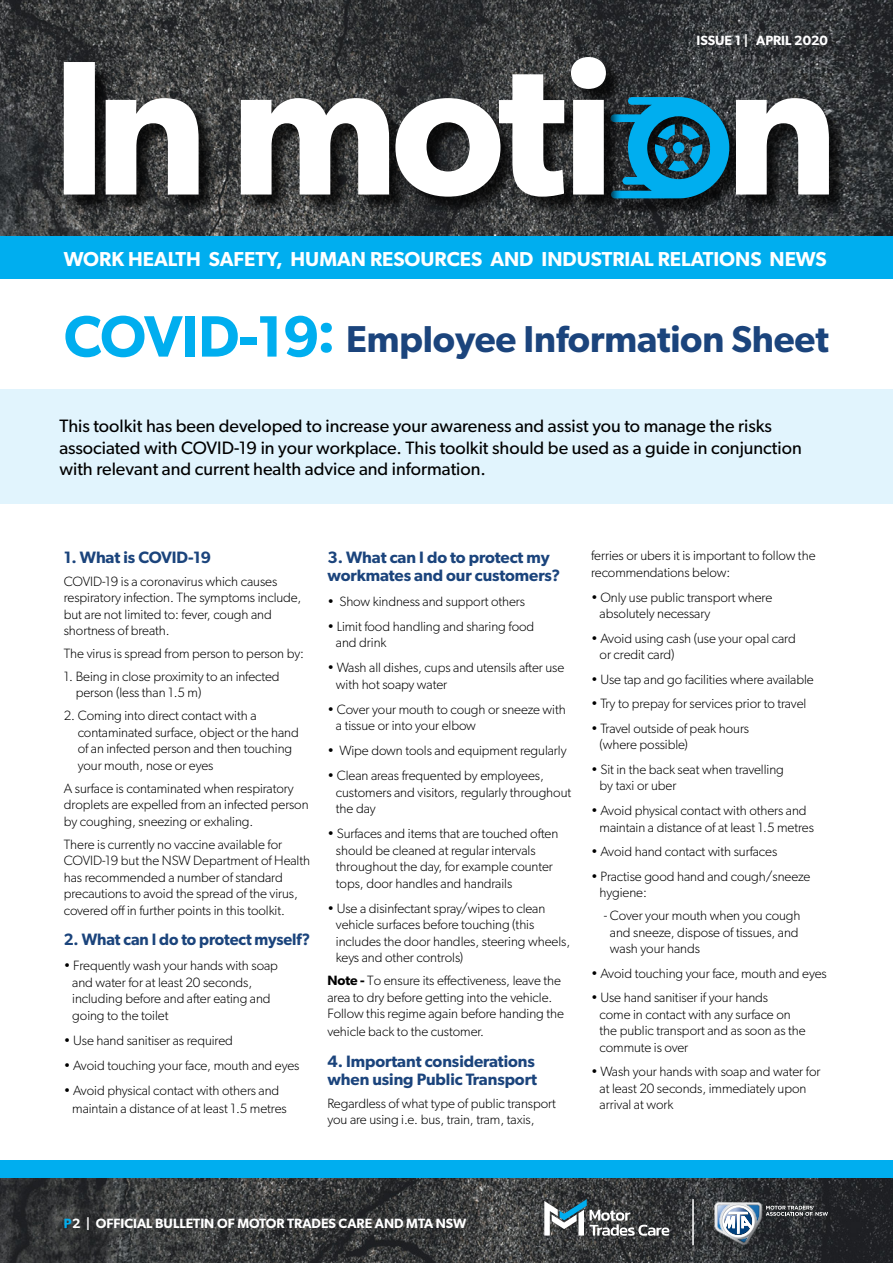
<style>
.page{position:relative;width:893px;height:1263px;background:#fff}
.page>*{position:absolute;margin:0;border:0;box-sizing:border-box;transform-origin:0 0}
.t1{font:600 37.5px "Gibson";letter-spacing:-.005em;color:#1b447c}
.t2{font:600 20.25px "Gibson";color:#fff}
.t3{font:18px/21.6px "Gibson";color:#000}
.Sub_Heading{font:600 16.5px/18px "Gibson";letter-spacing:-.005em;color:#1b447c}
.Sub_Heading-2{font:600 16.5px "Gibson";letter-spacing:-.005em;color:#1b447c;scale:.96 1}
.Body{font:300 13.5px/16.5px "Gibson";letter-spacing:-.005em;color:#000}
.t4{font:600 13.5px "Gibson";color:#fff}
.s1{font-size:58.5px;color:#00aeef}
.s2{font-weight:600}
.s3{color:#00aeef}
</style>
<div class="page">
<img style="left:0;top:1178px;width:893px;height:85px">
<div style="left:0;top:1160px;width:893px;height:18px;background:#00aeef"></div>
<svg style="left:714px;top:1202px;width:114px;height:43px;background:#5b6269"></svg>
<svg style="left:544px;top:1199px;width:125px;height:37px"></svg>
<hr style="left:692px;top:1199px;width:2px;height:46px;background:#fff">
<div style="left:0;top:389px;width:893px;height:115px;background:#e1f4fd"></div>
<img style="left:0;top:0;width:893px;height:237px">
<div style="left:0;top:237px;width:893px;height:42px;background:#00aeef"></div>
<div style="left:66px;top:60px;width:782px;height:155px;background:#000;opacity:.75"></div>
<svg style="left:736px;top:98px;width:93px;height:97px"></svg>
<svg style="left:571px;top:57px;width:158px;height:141px"></svg>
<svg style="left:64px;top:62px;width:500px;height:135px"></svg>
<p class="t4" style="left:696px;top:32px;width:133px">ISSUE 1 | APRIL 2020</p>
<p class="t2" style="left:64px;top:246px;width:764px">WORK HEALTH SAFETY, HUMAN RESOURCES AND INDUSTRIAL RELATIONS NEWS</p>
<p class="t1" style="left:64px;top:317px;width:766px"><span class="s1">COVID-19:</span> Employee Information Sheet</p>
<p class="t3" style="left:59px;top:415px;width:744px">This toolkit has been developed to increase your awareness and assist you to manage the risks associated with COVID-19 in your workplace. This toolkit should be used as a guide in conjunction with relevant and current health advice and information.</p>
<p class="Sub_Heading" style="left:64px;top:548px;width:149px">1. What is COVID-19</p>
<p class="Body" style="left:64px;top:573px;width:239px">COVID-19 is a coronavirus which causes respiratory infection. The symptoms include, but are not limited to: fever, cough and shortness of breath.</p>
<p class="Body" style="left:64px;top:645px;width:242px">The virus is spread from person to person by:</p>
<p class="Body" style="left:76px;top:668px;width:205px;text-indent:-12px">1. Being in close proximity to an infected person (less than 1.5 m)</p>
<p class="Body" style="left:78px;top:707px;width:223px;text-indent:-14px">2. Coming into direct contact with a contaminated surface, object or the hand of an infected person and then touching your mouth, nose or eyes</p>
<p class="Body" style="left:64px;top:780px;width:246px">A surface is contaminated when respiratory droplets are expelled from an infected person by coughing, sneezing or exhaling.</p>
<p class="Body" style="left:64px;top:835px;width:248px">There is currently no vaccine available for COVID-19 but the NSW Department of Health has recommended a number of standard precautions to avoid the spread of the virus, covered off in further points in this toolkit.</p>
<p class="Sub_Heading-2" style="left:64px;top:930px;width:258px">2. What can I do to protect myself?</p>
<p class="Body" style="left:72px;top:957px;width:207px;text-indent:-9px">• Frequently wash your hands with soap and water for at least 20 seconds, including before and after eating and going to the toilet</p>
<p class="Body" style="left:64px;top:1032px;width:171px">• Use hand sanitiser as required</p>
<p class="Body" style="left:64px;top:1057px;width:237px">• Avoid touching your face, mouth and eyes</p>
<p class="Body" style="left:72px;top:1081px;width:216px;line-height:18px;text-indent:-9px">• Avoid physical contact with others and maintain a distance of at least 1.5 metres</p>
<p class="Sub_Heading" style="left:327px;top:548px;width:234px">3. What can I do to protect my workmates and our customers?</p>
<p class="Body" style="left:327px;top:593px;width:199px">• Show kindness and support others</p>
<p class="Body" style="left:336px;top:618px;width:200px;text-indent:-9px">• Limit food handling and sharing food and drink</p>
<p class="Body" style="left:336px;top:659px;width:230px;text-indent:-9px">• Wash all dishes, cups and utensils after use with hot soapy water</p>
<p class="Body" style="left:336px;top:701px;width:231px;text-indent:-9px">• Cover your mouth to cough or sneeze with a tissue or into your elbow</p>
<p class="Body" style="left:327px;top:742px;width:241px">• Wipe down tools and equipment regularly</p>
<p class="Body" style="left:336px;top:767px;width:237px;text-indent:-9px">• Clean areas frequented by employees, customers and visitors, regularly throughout the day</p>
<p class="Body" style="left:336px;top:825px;width:224px;text-indent:-9px">• Surfaces and items that are touched often should be cleaned at regular intervals throughout the day, for example counter tops, door handles and handrails</p>
<p class="Body" style="left:336px;top:900px;width:236px;text-indent:-9px">• Use a disinfectant spray/wipes to clean vehicle surfaces before touching (this includes the door handles, steering wheels, keys and other controls)</p>
<p class="Body" style="left:327px;top:972px;width:238px"><span class="s2">Note -</span> To ensure its effectiveness, leave the area to dry before getting into the vehicle.<br>Follow this regime again before handing the</p>
<p class="Body" style="left:327px;top:1023px;width:158px">vehicle back to the customer.</p>
<p class="Sub_Heading" style="left:327px;top:1052px;width:211px">4. Important considerations when using Public Transport</p>
<p class="Body" style="left:327px;top:1095px;width:230px">Regardless of what type of public transport you are using i.e. bus, train, tram, taxis,</p>
<p class="Body" style="left:591px;top:547px;width:226px">ferries or ubers it is important to follow the recommendations below:</p>
<p class="Body" style="left:600px;top:588px;width:174px;text-indent:-9px">• Only use public transport where absolutely necessary</p>
<p class="Body" style="left:600px;top:629px;width:198px;text-indent:-9px">• Avoid using cash (use your opal card or credit card)</p>
<p class="Body" style="left:591px;top:671px;width:224px">• Use tap and go facilities where available</p>
<p class="Body" style="left:591px;top:695px;width:217px">• Try to prepay for services prior to travel</p>
<p class="Body" style="left:600px;top:720px;width:151px;text-indent:-9px">• Travel outside of peak hours (where possible)</p>
<p class="Body" style="left:600px;top:761px;width:186px;text-indent:-9px">• Sit in the back seat when travelling by taxi or uber</p>
<p class="Body" style="left:600px;top:802px;width:216px;text-indent:-9px">• Avoid physical contact with others and maintain a distance of at least 1.5 metres</p>
<p class="Body" style="left:591px;top:843px;width:188px">• Avoid hand contact with surfaces</p>
<p class="Body" style="left:600px;top:868px;width:212px;text-indent:-9px">• Practise good hand and cough/sneeze hygiene:</p>
<p class="Body" style="left:610px;top:907px;width:192px;text-indent:-6px">- Cover your mouth when you cough and sneeze, dispose of tissues, and wash your hands</p>
<p class="Body" style="left:591px;top:964px;width:237px">• Avoid touching your face, mouth and eyes</p>
<p class="Body" style="left:600px;top:989px;width:208px;text-indent:-9px">• Use hand sanitiser if your hands<br>come in contact with any surface on the public transport and as soon as the commute is over</p>
<p class="Body" style="left:600px;top:1063px;width:222px;text-indent:-9px">• Wash your hands with soap and water for at least 20 seconds, immediately upon arrival at work</p>
<p class="t4" style="left:64px;top:1215px;width:404px"><span class="s3">P</span>2 | OFFICIAL BULLETIN OF MOTOR TRADES CARE AND MTA NSW</p>
</div>
